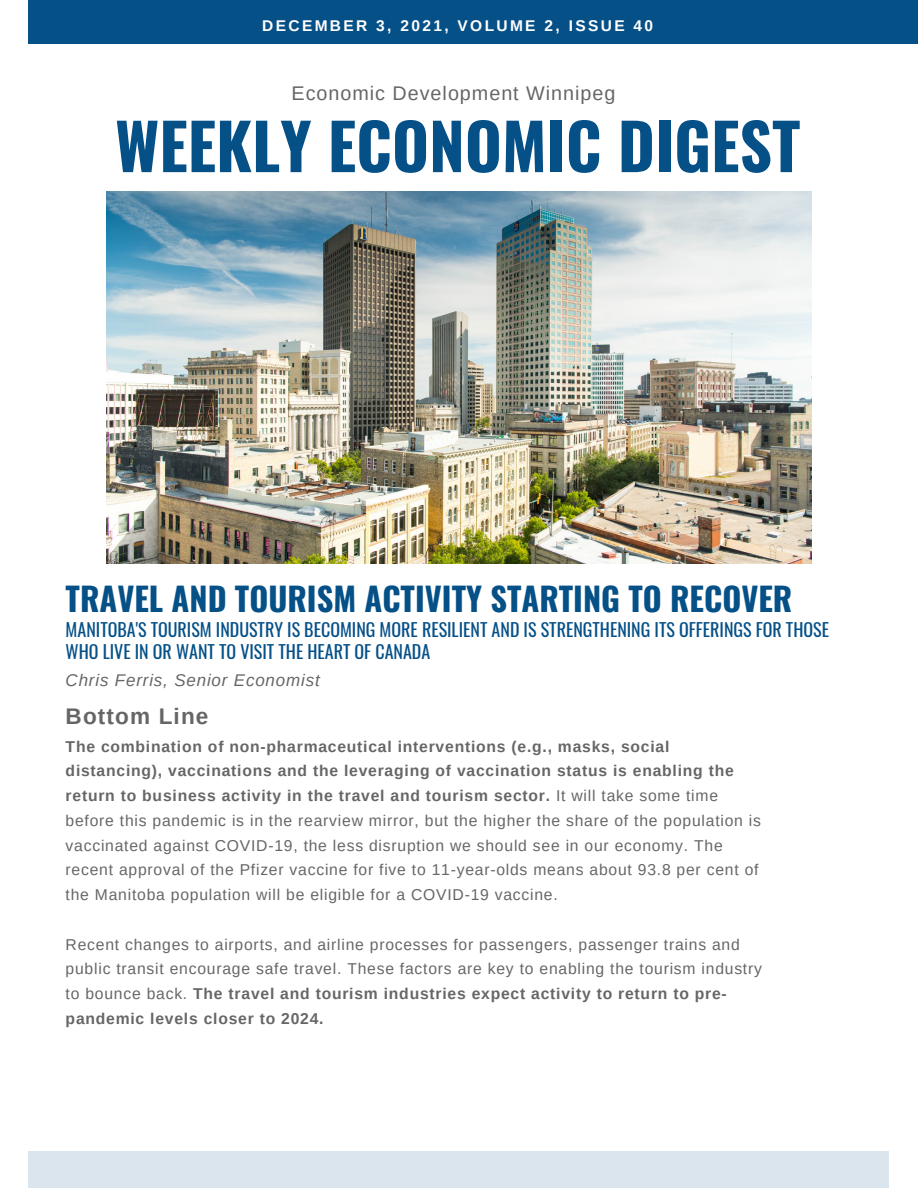
<style>
.page{position:relative;width:918px;height:1188px;background:#fff}
.page>*{position:absolute;margin:0;border:0;box-sizing:border-box;transform-origin:0 0}
.t1{font:700 63.45px "Oswald";color:#055087}
.t2{font:700 32.4px "Oswald";color:#055087}
.t3{font:700 22.5px "Arimo";letter-spacing:.05em;color:#666}
.t4{font:19.8px "Arimo";letter-spacing:.05em;color:#666}
.t5{font:18px/22.5px "Oswald";color:#055087}
.t6{font:italic 16.95px "Arimo";letter-spacing:.05em;color:#666}
.t7{font:15.75px/24.8px "Arimo";letter-spacing:.05em;color:#666}
.t8{font:700 15.45px "Arimo";letter-spacing:.15em;color:#fff}
.s1{font-weight:700}
</style>
<div class="page">
<div style="left:29px;top:0;width:889px;height:44px;background:#055087"></div>
<div style="left:29px;top:1152px;width:860px;height:36px;background:#dae5ed"></div>
<img style="left:106px;top:191px;width:706px;height:372px">
<p class="t8" style="left:262px;top:17px;width:392px">DECEMBER 3, 2021, VOLUME 2, ISSUE 40</p>
<p class="t4" style="left:292px;top:82px;width:325px">Economic Development Winnipeg</p>
<p class="t1" style="left:115px;top:96px;width:687px">WEEKLY ECONOMIC DIGEST</p>
<p class="t2" style="left:66px;top:573px;width:728px">TRAVEL AND TOURISM ACTIVITY STARTING TO RECOVER</p>
<p class="t5" style="left:66px;top:617px;width:765px">MANITOBA'S TOURISM INDUSTRY IS BECOMING MORE RESILIENT AND IS STRENGTHENING ITS OFFERINGS FOR THOSE<br>WHO LIVE IN OR WANT TO VISIT THE HEART OF CANADA</p>
<p class="t6" style="left:66px;top:671px;width:256px">Chris Ferris, Senior Economist</p>
<p class="t3" style="left:66px;top:703px;width:144px">Bottom Line</p>
<p class="t7" style="left:66px;top:734px;width:697px"><span class="s1">The combination of non-pharmaceutical interventions (e.g., masks, social distancing), vaccinations and the leveraging of vaccination status is enabling the return to business activity in the travel and tourism sector.</span> It will take some time before this pandemic is in the rearview mirror, but the higher the share of the population is vaccinated against COVID-19, the less disruption we should see in our economy. The recent approval of the Pfizer vaccine for five to 11-year-olds means about 93.8 per cent of the Manitoba population will be eligible for a COVID-19 vaccine.</p>
<p class="t7" style="left:66px;top:932px;width:698px">Recent changes to airports, and airline processes for passengers, passenger trains and public transit encourage safe travel. These factors are key to enabling the tourism industry to bounce back. <span class="s1">The travel and tourism industries expect activity to return to pre&shy;pandemic levels closer to 2024.</span></p>
</div>
